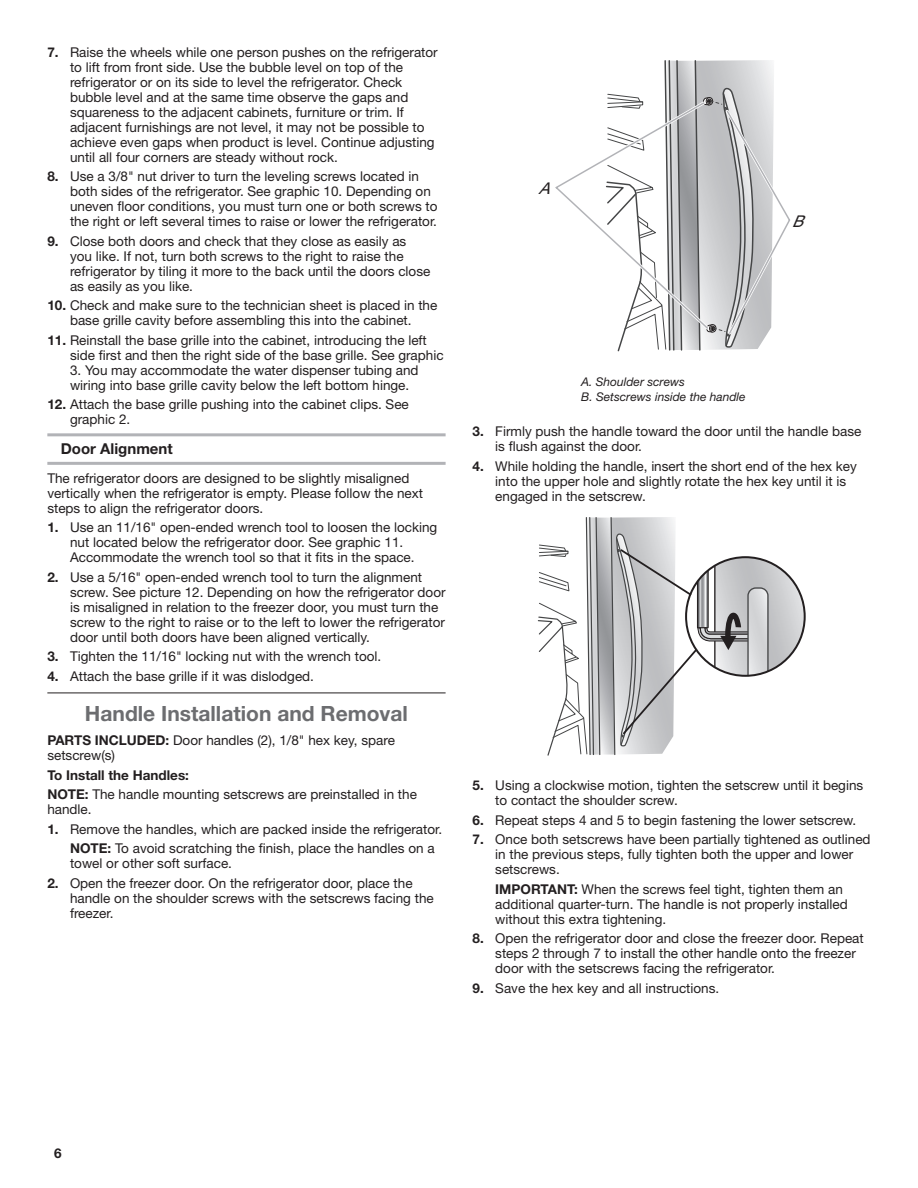
<style>
.page{position:relative;width:918px;height:1188px;background:#fff}
.page>*{position:absolute;margin:0;border:0;box-sizing:border-box;transform-origin:0 0}
.Heading_2{font:700 21px "Helvetica Neue LT Std";color:#6c6d70}
.t1{font:italic 16.05px "Helvetica";color:#231f20}
.Heading_3_Rules{font:700 15px "Helvetica Neue";color:#231f20}
.Body{font:13.5px/15px "Helvetica Neue LT Std";color:#231f20}
.Body_Indent{font:13.5px/15px "Helvetica Neue LT Std";color:#231f20}
.Body_Bold{font:700 13.5px "Helvetica Neue LT Std";color:#231f20}
.Body_callout{font:italic 12px "Helvetica Neue LT Std";color:#231f20}
.s1{font-weight:700}
</style>
<div class="page">
<hr style="left:47px;top:433px;width:399px;height:3px;background:#b2b3b7">
<hr style="left:47px;top:462px;width:399px;height:3px;background:#b2b3b7">
<hr style="left:47px;top:693px;width:399px;height:1px;background:#231f20">
<svg style="left:555px;top:60px;width:236px;height:292px"></svg>
<svg style="left:537px;top:517px;width:268px;height:239px"></svg>
<p class="Body" style="left:70px;top:44px;width:369px;text-indent:-23px"><span class="s1">7.</span> Raise the wheels while one person pushes on the refrigerator to lift from front side. Use the bubble level on top of the refrigerator or on its side to level the refrigerator. Check bubble level and at the same time observe the gaps and squareness to the adjacent cabinets, furniture or trim. If adjacent furnishings are not level, it may not be possible to achieve even gaps when product is level. Continue adjusting until all four corners are steady without rock.</p>
<p class="Body" style="left:70px;top:169px;width:369px;text-indent:-23px"><span class="s1">8.</span> Use a 3/8" nut driver to turn the leveling screws located in both sides of the refrigerator. See graphic 10. Depending on uneven floor conditions, you must turn one or both screws to the right or left several times to raise or lower the refrigerator.</p>
<p class="Body" style="left:70px;top:233px;width:362px;text-indent:-23px"><span class="s1">9.</span> Close both doors and check that they close as easily as you like. If not, turn both screws to the right to raise the refrigerator by tiling it more to the back until the doors close as easily as you like.</p>
<p class="Body" style="left:47px;top:298px;width:392px;text-align:center"><span class="s1">10.</span> Check and make sure to the technician sheet is placed in the base grille cavity before assembling this into the cabinet.</p>
<p class="Body" style="left:70px;top:332px;width:375px;text-indent:-23px"><span class="s1">11.</span> Reinstall the base grille into the cabinet, introducing the left side first and then the right side of the base grille. See graphic</p>
<p class="Body" style="left:70px;top:362px;width:350px">3. You may accommodate the water dispenser tubing and wiring into base grille cavity below the left bottom hinge.</p>
<p class="Body" style="left:70px;top:397px;width:340px;text-indent:-23px"><span class="s1">12.</span> Attach the base grille pushing into the cabinet clips. See graphic 2.</p>
<h3 class="Heading_3_Rules" style="left:61px;top:440px;width:113px">Door Alignment</h3>
<p class="Body" style="left:47px;top:470px;width:377px">The refrigerator doors are designed to be slightly misaligned vertically when the refrigerator is empty. Please follow the next steps to align the refrigerator doors.</p>
<p class="Body" style="left:70px;top:520px;width:369px;text-indent:-23px"><span class="s1">1.</span> Use an 11/16" open-ended wrench tool to loosen the locking nut located below the refrigerator door. See graphic 11.<br>Accommodate the wrench tool so that it fits in the space.</p>
<p class="Body" style="left:70px;top:569px;width:377px;text-indent:-23px"><span class="s1">2.</span> Use a 5/16" open-ended wrench tool to turn the alignment screw. See picture 12. Depending on how the refrigerator door is misaligned in relation to the freezer door, you must turn the screw to the right to raise or to the left to lower the refrigerator door until both doors have been aligned vertically.</p>
<p class="Body" style="left:47px;top:649px;width:336px"><span class="s1">3.</span> Tighten the 11/16" locking nut with the wrench tool.</p>
<p class="Body" style="left:47px;top:668px;width:268px"><span class="s1">4.</span> Attach the base grille if it was dislodged.</p>
<h2 class="Heading_2" style="left:85px;top:701px;width:325px">Handle Installation and Removal</h2>
<p class="Body" style="left:47px;top:733px;width:349px"><span class="s1">PARTS INCLUDED:</span> Door handles (2), 1/8" hex key, spare setscrew(s)</p>
<p class="Body_Bold" style="left:47px;top:767px;width:143px">To Install the Handles:</p>
<p class="Body" style="left:47px;top:787px;width:371px"><span class="s1">NOTE:</span> The handle mounting setscrews are preinstalled in the handle.</p>
<p class="Body" style="left:47px;top:821px;width:396px"><span class="s1">1.</span> Remove the handles, which are packed inside the refrigerator.</p>
<p class="Body_Indent" style="left:70px;top:841px;width:366px"><span class="s1">NOTE:</span> To avoid scratching the finish, place the handles on a towel or other soft surface.</p>
<p class="Body" style="left:70px;top:875px;width:365px;text-indent:-23px"><span class="s1">2.</span> Open the freezer door. On the refrigerator door, place the handle on the shoulder screws with the setscrews facing the freezer.</p>
<p class="t1" style="left:539px;top:179px;width:21px">A</p>
<p class="t1" style="left:792px;top:211px;width:21px">B</p>
<p class="Body_callout" style="left:581px;top:374px;width:105px">A. Shoulder screws</p>
<p class="Body_callout" style="left:581px;top:389px;width:166px">B. Setscrews inside the handle</p>
<p class="Body" style="left:495px;top:424px;width:368px;text-indent:-23px"><span class="s1">3.</span> Firmly push the handle toward the door until the handle base is flush against the door.</p>
<p class="Body" style="left:495px;top:458px;width:363px;text-indent:-23px"><span class="s1">4.</span> While holding the handle, insert the short end of the hex key into the upper hole and slightly rotate the hex key until it is engaged in the setscrew.</p>
<p class="Body" style="left:495px;top:778px;width:370px;text-indent:-23px"><span class="s1">5.</span> Using a clockwise motion, tighten the setscrew until it begins to contact the shoulder screw.</p>
<p class="Body" style="left:473px;top:812px;width:385px"><span class="s1">6.</span> Repeat steps 4 and 5 to begin fastening the lower setscrew.</p>
<p class="Body" style="left:495px;top:832px;width:377px;text-indent:-23px"><span class="s1">7.</span> Once both setscrews have been partially tightened as outlined in the previous steps, fully tighten both the upper and lower setscrews.</p>
<p class="Body_Indent" style="left:495px;top:881px;width:354px"><span class="s1">IMPORTANT:</span> When the screws feel tight, tighten them an additional quarter-turn. The handle is not properly installed without this extra tightening.</p>
<p class="Body" style="left:495px;top:931px;width:370px;text-indent:-23px"><span class="s1">8.</span> Open the refrigerator door and close the freezer door. Repeat steps 2 through 7 to install the other handle onto the freezer door with the setscrews facing the refrigerator.</p>
<p class="Body" style="left:473px;top:980px;width:248px"><span class="s1">9.</span> Save the hex key and all instructions.</p>
<p class="Body_Bold" style="left:54px;top:1145px;width:9px">6</p>
</div>
